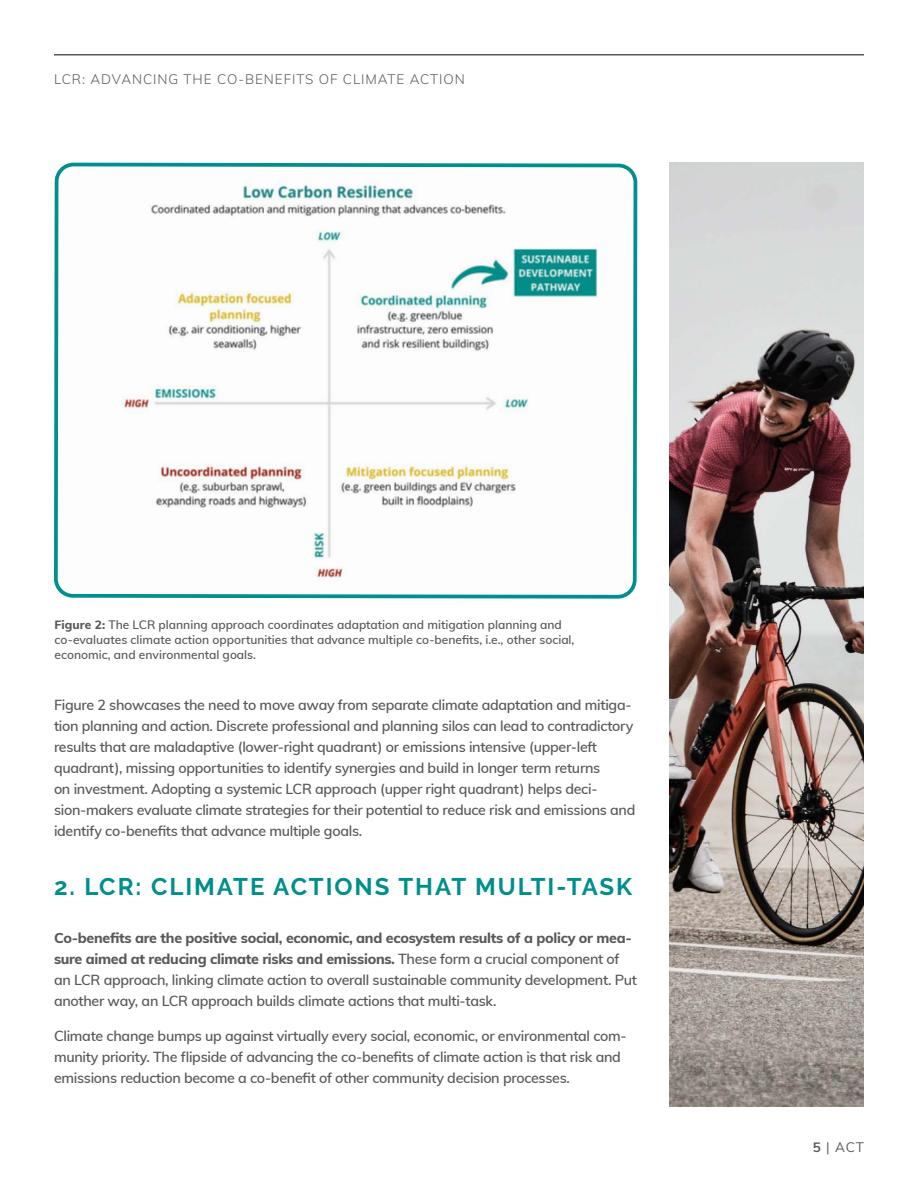
<style>
.page{position:relative;width:918px;height:1188px;background:#fff}
.page>*{position:absolute;margin:0;border:0;box-sizing:border-box;transform-origin:0 0}
.t1{font:700 24px "Raleway";letter-spacing:.08em;color:#008f8b}
.t2{font:600 14.25px/21px "Muli";letter-spacing:-.02em;color:#58595b}
.t3{font:300 13.5px "Muli";letter-spacing:.07em;color:#58595b}
.t4{font:13.5px "Muli";color:#58595b}
.t5{font:600 12px/15px "Muli";color:#58595b}
.s1{font-weight:800}
.s2{font-weight:700}
</style>
<div class="page">
<hr style="left:54px;top:54px;width:810px;height:2px;background:#58595b">
<svg style="left:54px;top:55px;width:585px;height:544px"></svg>
<img style="left:670px;top:162px;width:194px;height:945px">
<p class="t3" style="left:54px;top:69px;width:412px">LCR: ADVANCING THE CO-BENEFITS OF CLIMATE ACTION</p>
<p class="t5" style="left:55px;top:616px;width:521px"><span class="s1">Figure 2:</span> The LCR planning approach coordinates adaptation and mitigation planning and co-evaluates climate action opportunities that advance multiple co-benefits, i.e., other social, economic, and environmental goals.</p>
<p class="t2" style="left:54px;top:694px;width:583px">Figure 2 showcases the need to move away from separate climate adaptation and mitiga&shy;tion planning and action. Discrete professional and planning silos can lead to contradictory results that are maladaptive (lower-right quadrant) or emissions intensive (upper-left quadrant), missing opportunities to identify synergies and build in longer term returns<br>on investment. Adopting a systemic LCR approach (upper right quadrant) helps deci&shy;sion-makers evaluate climate strategies for their potential to reduce risk and emissions and identify co-benefits that advance multiple goals.</p>
<h1 class="t1" style="left:54px;top:873px;width:580px">2. LCR: CLIMATE ACTIONS THAT MULTI-TASK</h1>
<p class="t2" style="left:54px;top:927px;width:585px"><span class="s1">Co-benefits are the positive social, economic, and ecosystem results of a policy or mea&shy;sure aimed at reducing climate risks and emissions.</span> These form a crucial component of an LCR approach, linking climate action to overall sustainable community development. Put another way, an LCR approach builds climate actions that multi-task.</p>
<p class="t2" style="left:54px;top:1024px;width:574px">Climate change bumps up against virtually every social, economic, or environmental com&shy;munity priority. The flipside of advancing the co-benefits of climate action is that risk and emissions reduction become a co-benefit of other community decision processes.</p>
<p class="t4" style="left:813px;top:1137px;width:53px"><span class="s2">5</span> | ACT</p>
</div>
